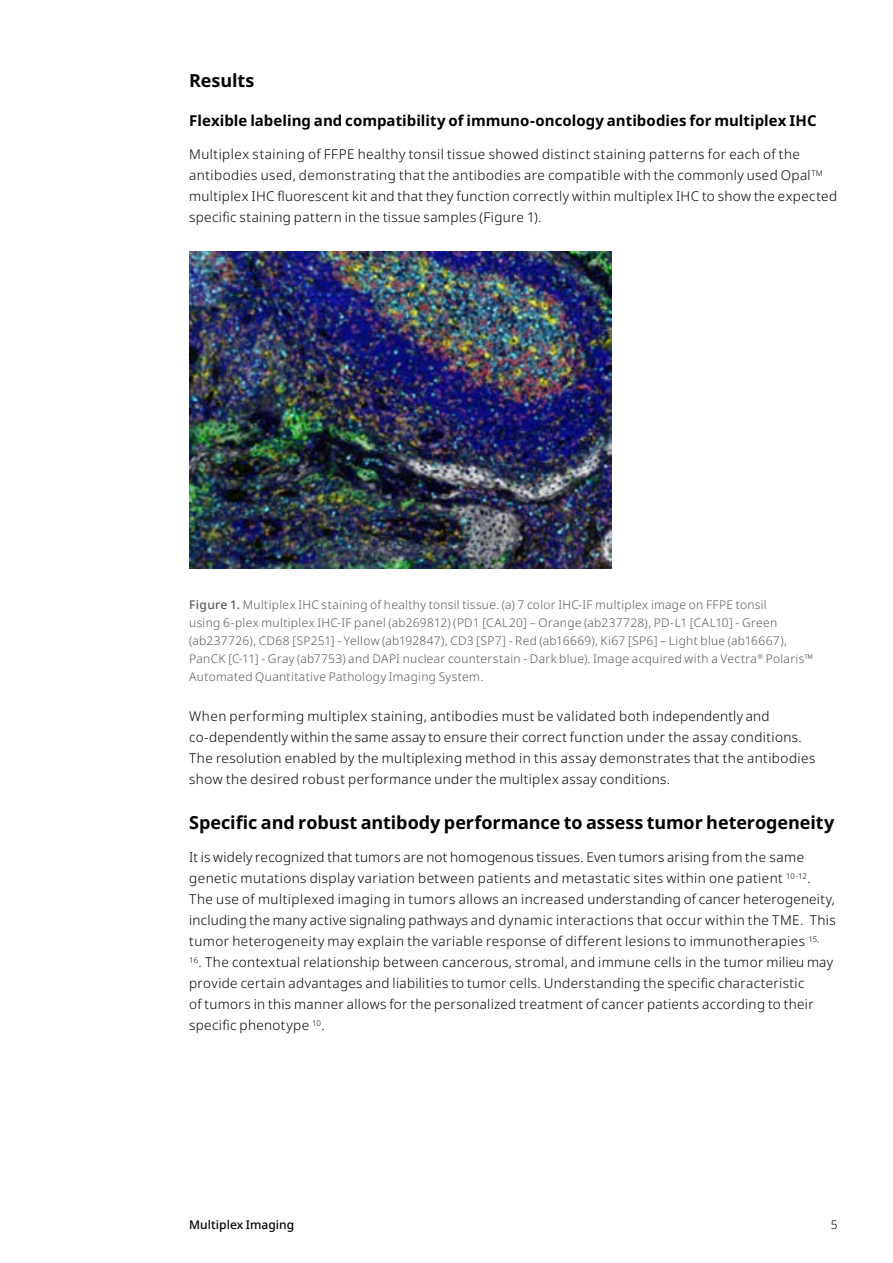
<style>
.page{position:relative;width:893px;height:1263px;background:#fff}
.page>*{position:absolute;margin:0;border:0;box-sizing:border-box;transform-origin:0 0}
.t1{font:700 18px "Noto Sans";letter-spacing:-.005em;color:#000}
.t2{font:700 15px "Noto Sans";color:#000}
.t3{font:300 13.5px/21px "Noto Sans";letter-spacing:.03em;color:#000}
.t4{font:300 12px/18px "Noto Sans";letter-spacing:.03em;color:#575756}
.t5{font:500 12px "Noto Sans";letter-spacing:.005em;color:#000}
.t6{font:300 12px "Noto Sans";color:#000}
.s1{font-weight:500}
</style>
<div class="page">
<img style="left:189px;top:252px;width:423px;height:317px">
<h1 class="t1" style="left:189px;top:71px;width:67px">Results</h1>
<p class="t2" style="left:189px;top:112px;width:629px">Flexible labeling and compatibility of immuno-oncology antibodies for multiplex IHC</p>
<p class="t3" style="left:189px;top:144px;width:649px">Multiplex staining of FFPE healthy tonsil tissue showed distinct staining patterns for each of the antibodies used, demonstrating that the antibodies are compatible with the commonly used Opal<sup>TM </sup>multiplex IHC fluorescent kit and that they function correctly within multiplex IHC to show the expected specific staining pattern in the tissue samples (Figure 1).</p>
<p class="t4" style="left:189px;top:595px;width:625px"><span class="s1">Figure 1.</span> Multiplex IHC staining of healthy tonsil tissue. (a) 7 color IHC-IF multiplex image on FFPE tonsil<br>using 6-plex multiplex IHC-IF panel (ab269812) (PD1 [CAL20] – Orange (ab237728), PD-L1 [CAL10] - Green (ab237726), CD68 [SP251] - Yellow (ab192847), CD3 [SP7] - Red (ab16669), Ki67 [SP6] – Light blue (ab16667), PanCK [C-11] - Gray (ab7753) and DAPI nuclear counterstain - Dark blue). Image acquired with a Vectra<sup>®</sup> Polaris™ Automated Quantitative Pathology Imaging System.</p>
<p class="t3" style="left:189px;top:706px;width:628px">When performing multiplex staining, antibodies must be validated both independently and co-dependently within the same assay to ensure their correct function under the assay conditions.<br>The resolution enabled by the multiplexing method in this assay demonstrates that the antibodies show the desired robust performance under the multiplex assay conditions.</p>
<h1 class="t1" style="left:189px;top:812px;width:646px">Specific and robust antibody performance to assess tumor heterogeneity</h1>
<p class="t3" style="left:189px;top:847px;width:648px">It is widely recognized that tumors are not homogenous tissues. Even tumors arising from the same genetic mutations display variation between patients and metastatic sites within one patient <sup>10-12</sup>.<br>The use of multiplexed imaging in tumors allows an increased understanding of cancer heterogeneity, including the many active signaling pathways and dynamic interactions that occur within the TME. This tumor heterogeneity may explain the variable response of different lesions to immunotherapies <sup>15,</sup></p>
<p class="t3" style="left:189px;top:952px;width:645px"><sup>16</sup>. The contextual relationship between cancerous, stromal, and immune cells in the tumor milieu may provide certain advantages and liabilities to tumor cells. Understanding the specific characteristic<br>of tumors in this manner allows for the personalized treatment of cancer patients according to their specific phenotype <sup>10</sup>.</p>
<p class="t5" style="left:189px;top:1218px;width:107px">Multiplex Imaging</p>
<p class="t6" style="left:831px;top:1218px;width:8px">5</p>
</div>
